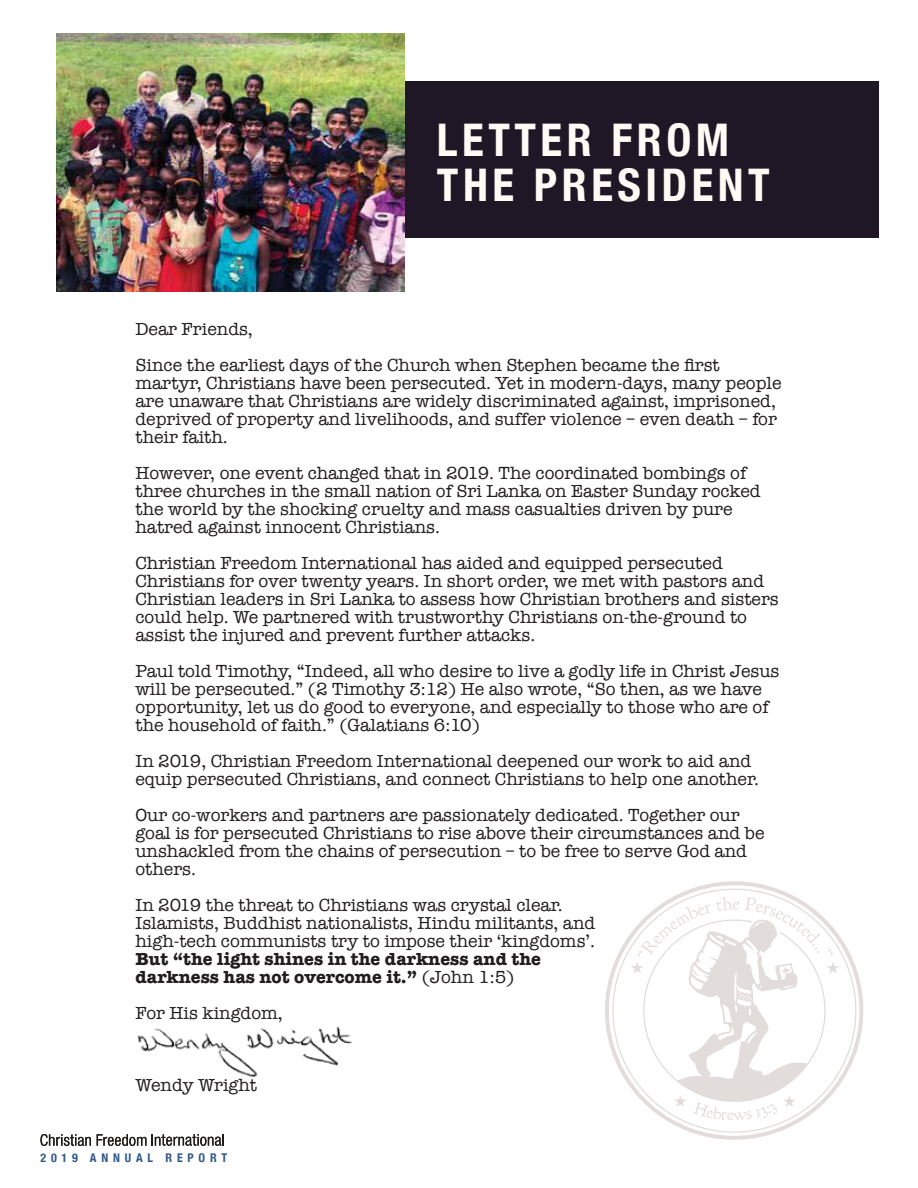
<style>
.page{position:relative;width:918px;height:1188px;background:#fff}
.page>*{position:absolute;margin:0;border:0;box-sizing:border-box;transform-origin:0 0}
.t1{font:700 condensed 45px/45px "Helvetica Neue";letter-spacing:.1em;color:#fffaf4}
.t2{font:18px/18px "American Typewriter";color:#211d1e}
.t3{font:700 18px/18px "American Typewriter";color:#211d1e}
.t4{font:700 condensed 12px "Helvetica Neue";letter-spacing:.4em;color:#31598a}
.s1{font-weight:400}
</style>
<div class="page">
<svg style="left:40px;top:1134px;width:51px;height:12px"></svg>
<svg style="left:97px;top:1134px;width:49px;height:12px"></svg>
<svg style="left:152px;top:1134px;width:72px;height:12px"></svg>
<div style="left:376px;top:81px;width:503px;height:157px;background:#1f1626"></div>
<img style="left:56px;top:33px;width:349px;height:259px">
<img style="left:137px;top:1026px;width:214px;height:51px">
<svg style="left:691px;top:881px;width:172px;height:259px"></svg>
<svg style="left:605px;top:889px;width:255px;height:244px"></svg>
<svg style="left:631px;top:897px;width:208px;height:223px"></svg>
<h1 class="t1" style="left:437px;top:114px;width:334px">LETTER FROM<br>THE PRESIDENT</h1>
<p class="t2" style="left:135px;top:310px;width:586px;line-height:36px">Dear Friends,<br>Since the earliest days of the Church when Stephen became the first</p>
<p class="t2" style="left:135px;top:373px;width:648px">martyr, Christians have been persecuted. Yet in modern-days, many people are unaware that Christians are widely discriminated against, imprisoned, deprived of property and livelihoods, and suffer violence – even death – for their faith.</p>
<p class="t2" style="left:135px;top:463px;width:627px">However, one event changed that in 2019. The coordinated bombings of three churches in the small nation of Sri Lanka on Easter Sunday rocked the world by the shocking cruelty and mass casualties driven by pure hatred against innocent Christians.</p>
<p class="t2" style="left:135px;top:553px;width:645px">Christian Freedom International has aided and equipped persecuted Christians for over twenty years. In short order, we met with pastors and Christian leaders in Sri Lanka to assess how Christian brothers and sisters could help. We partnered with trustworthy Christians on-the-ground to assist the injured and prevent further attacks.</p>
<p class="t2" style="left:135px;top:661px;width:645px">Paul told Timothy, “Indeed, all who desire to live a godly life in Christ Jesus will be persecuted.” (2 Timothy 3:12) He also wrote, “So then, as we have opportunity, let us do good to everyone, and especially to those who are of the household of faith.” (Galatians 6:10)</p>
<p class="t2" style="left:135px;top:751px;width:625px">In 2019, Christian Freedom International deepened our work to aid and equip persecuted Christians, and connect Christians to help one another.</p>
<p class="t2" style="left:135px;top:805px;width:631px">Our co-workers and partners are passionately dedicated. Together our goal is for persecuted Christians to rise above their circumstances and be unshackled from the chains of persecution – to be free to serve God and others.</p>
<p class="t2" style="left:135px;top:895px;width:461px">In 2019 the threat to Christians was crystal clear.<br>Islamists, Buddhist nationalists, Hindu militants, and high-tech communists try to impose their ‘kingdoms’.</p>
<p class="t3" style="left:135px;top:949px;width:407px">But “the light shines in the darkness and the darkness has not overcome it.” <span class="s1">(John 1:5)</span></p>
<p class="t2" style="left:135px;top:1003px;width:149px">For His kingdom,</p>
<p class="t2" style="left:135px;top:1075px;width:123px">Wendy Wright</p>
<p class="t4" style="left:40px;top:1148px;width:188px">2019 ANNUAL REPORT</p>
</div>
